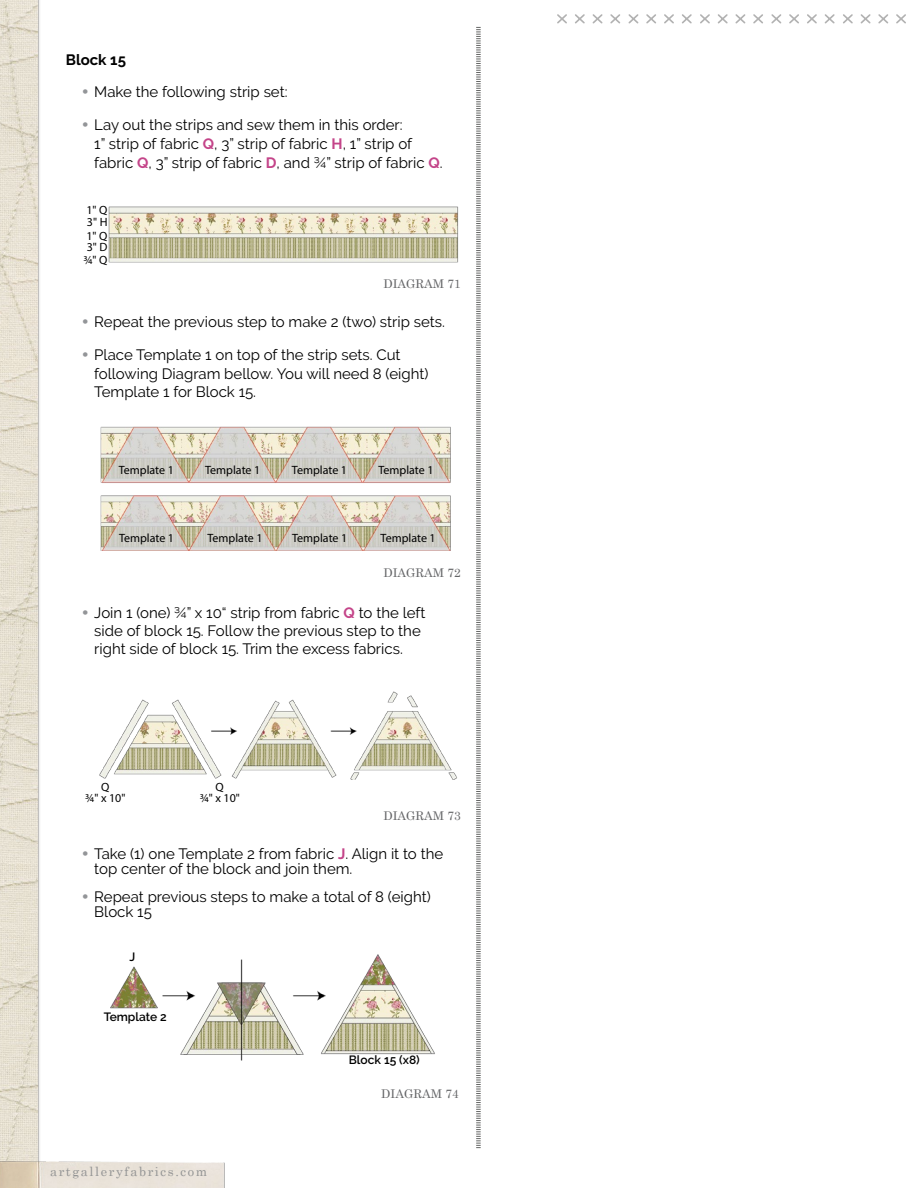
<style>
.page{position:relative;width:918px;height:1188px;background:#fff}
.page>*{position:absolute;margin:0;border:0;box-sizing:border-box;transform-origin:0 0}
.t1{font:15px/18.9px "Raleway";color:#000}
.t2{font:700 15px "Raleway";color:#000}
.t3{font:12.75px "Century Schoolbook";letter-spacing:.125em;color:#939494}
.t4{font:12px/12.3px "Myriad Pro";color:#000}
.t5{font:12px "Century Schoolbook";color:#636466}
.t6{font:600 12px "Raleway";color:#000}
.s1{font-family:"Century Gothic";color:#939598}
.s2{font-weight:700;color:#c44489}
</style>
<div class="page">
<img style="left:0;top:0;width:40px;height:1154px">
<svg style="left:476px;top:27px;width:5px;height:1121px"></svg>
<img style="left:0;top:1154px;width:225px;height:34px">
<svg style="left:557px;top:14px;width:349px;height:10px"></svg>
<img style="left:108px;top:206px;width:351px;height:57px">
<img style="left:100px;top:426px;width:351px;height:125px">
<img style="left:99px;top:691px;width:358px;height:89px">
<img style="left:110px;top:954px;width:325px;height:107px">
<p class="t2" style="left:66px;top:51px;width:62px">Block 15</p>
<p class="t1" style="left:81px;top:83px;width:208px"><span class="s1">•</span> Make the following strip set:</p>
<p class="t1" style="left:94px;top:115px;width:350px;text-indent:-14px"><span class="s1">•</span> Lay out the strips and sew them in this order:<br>1” strip of fabric <span class="s2">Q</span>, 3” strip of fabric <span class="s2">H</span>, 1” strip of fabric <span class="s2">Q</span>, 3” strip of fabric <span class="s2">D</span>, and ¾” strip of fabric <span class="s2">Q</span>.</p>
<p class="t4" style="left:86px;top:203px;width:23px">1" Q<br>3" H</p>
<p class="t4" style="left:86px;top:231px;width:23px;line-height:10.8px">1" Q<br>3" D</p>
<p class="t4" style="left:84px;top:254px;width:25px">¾" Q</p>
<p class="t5" style="left:383px;top:273px;width:79px">DIAGRAM 71</p>
<p class="t1" style="left:81px;top:313px;width:366px"><span class="s1">•</span> Repeat the previous step to make 2 (two) strip sets.</p>
<p class="t1" style="left:94px;top:345px;width:336px;text-indent:-14px"><span class="s1">•</span> Place Template 1 on top of the strip sets. Cut following Diagram bellow. You will need 8 (eight)<br>Template 1 for Block 15.</p>
<p class="t4" style="left:119px;top:464px;width:57px">Template 1</p>
<p class="t4" style="left:205px;top:464px;width:57px">Template 1</p>
<p class="t4" style="left:292px;top:464px;width:57px">Template 1</p>
<p class="t4" style="left:378px;top:464px;width:57px">Template 1</p>
<p class="t4" style="left:119px;top:532px;width:57px">Template 1</p>
<p class="t4" style="left:208px;top:532px;width:57px">Template 1</p>
<p class="t4" style="left:292px;top:532px;width:57px">Template 1</p>
<p class="t4" style="left:381px;top:532px;width:57px">Template 1</p>
<p class="t5" style="left:383px;top:563px;width:79px">DIAGRAM 72</p>
<p class="t1" style="left:94px;top:603px;width:333px;line-height:18px;text-indent:-14px"><span class="s1">•</span> Join 1 (one) ¾” x 10“ strip from fabric <span class="s2">Q</span> to the left side of block 15. Follow the previous step to the right side of block 15. Trim the excess fabrics.</p>
<p class="t4" style="left:101px;top:780px;width:10px">Q</p>
<p class="t4" style="left:85px;top:791px;width:42px">¾" x 10"</p>
<p class="t4" style="left:216px;top:780px;width:10px">Q</p>
<p class="t4" style="left:200px;top:791px;width:42px">¾" x 10"</p>
<p class="t5" style="left:383px;top:806px;width:79px">DIAGRAM 73</p>
<p class="t1" style="left:94px;top:846px;width:350px;line-height:15px;text-indent:-14px"><span class="s1">•</span> Take (1) one Template 2 from fabric <span class="s2">J</span>. Align it to the top center of the block and join them.</p>
<p class="t1" style="left:94px;top:889px;width:338px;line-height:15px;text-indent:-14px"><span class="s1">•</span> Repeat previous steps to make a total of 8 (eight)<br>Block 15</p>
<p class="t6" style="left:130px;top:950px;width:7px">J</p>
<p class="t6" style="left:104px;top:1010px;width:65px">Template 2</p>
<p class="t3" style="left:50px;top:1161px;width:159px">artgalleryfabrics.com</p>
<p class="t6" style="left:349px;top:1053px;width:72px">Block 15 (x8)</p>
<p class="t5" style="left:381px;top:1083px;width:79px">DIAGRAM 74</p>
</div>
